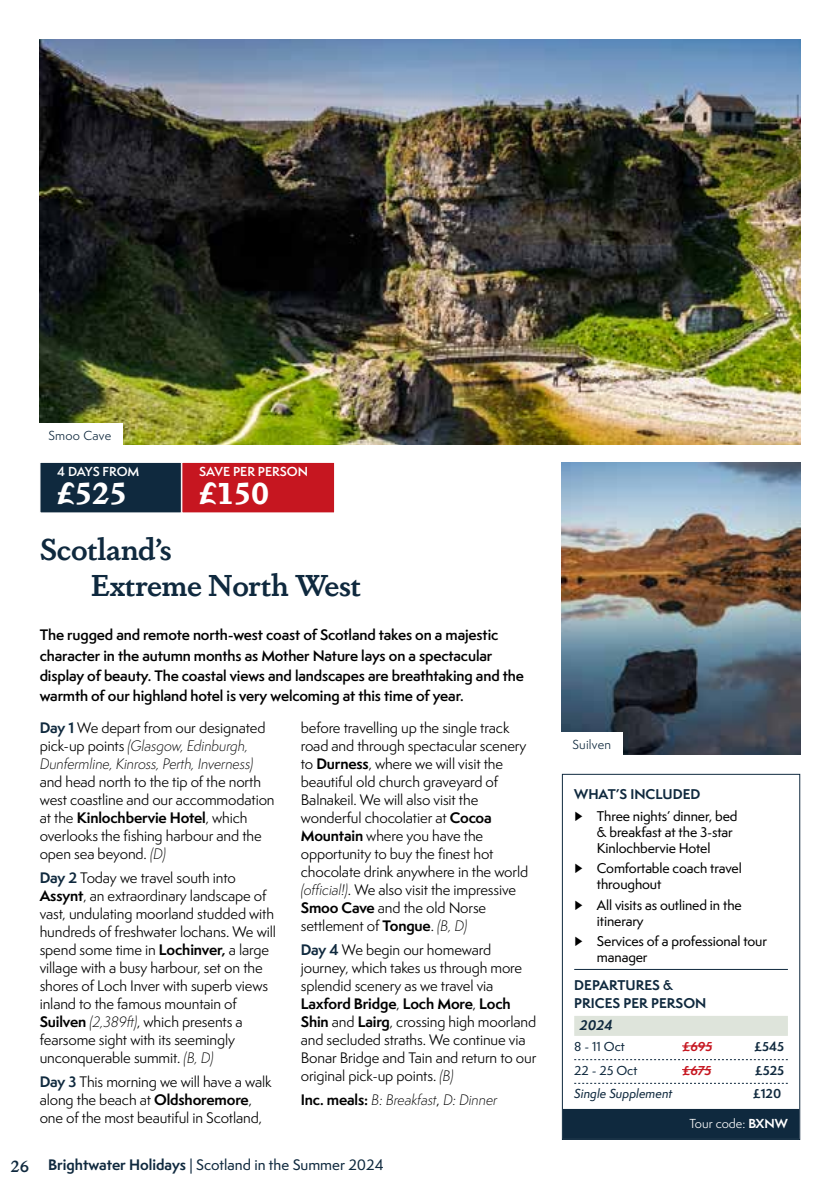
<style>
.page{position:relative;width:840px;height:1191px;background:#fff}
.page>*{position:absolute;margin:0;border:0;box-sizing:border-box;transform-origin:0 0}
.t1{font:600 30px/36px "Dapifer";letter-spacing:-.01em;color:#0f293e}
.t2{font:700 30px "Dapifer";color:#fff}
.t3{font:14px/18px "Semplicita Pro";letter-spacing:-.01em;color:#000}
.t4{font:600 14px/20px "Semplicita Pro";letter-spacing:-.01em;color:#000}
.t5{font:italic 300 14px/18px "Semplicita Pro";letter-spacing:-.01em;color:#000}
.t6{font:500 14px "Semplicita Pro";color:#0f293e}
.t7{font:500 13px/16px "Semplicita Pro";letter-spacing:-.01em;color:#000}
.t8{font:700 13px/18px "Semplicita Pro";color:#0f293e}
.t9{font:italic 700 13px "Semplicita Pro";color:#0f293e}
.t10{font:600 12px "Semplicita Pro";color:#fff}
.t11{font:12px "Semplicita Pro Med It";color:#0f293e}
.t12{font:12px "Semplicita Pro";letter-spacing:.02em;color:#0f293e}
.t13{font:500 12px "Semplicita Pro";color:#0f293e}
.t14{font:12px "Semplicita Pro";color:#fff}
.t15{font:700 12px "Semplicita Pro";color:#0f293e}
.t16{font:700 12px "Semplicita Pro";color:#c61620}
.s1{font-weight:700;font-style:normal;color:#0f293e}
.s2{font-weight:400;font-style:normal}
.s3{font-weight:700}
.s4{font-weight:300;font-style:italic}
.s5{font-weight:700;color:#0f293e}
.s6{font-weight:700;font-style:normal}
.s7{font-family:"Dapifer";font-weight:600;font-size:16px}
.s8{font-weight:400}
</style>
<div class="page">
<img style="left:561px;top:462px;width:238px;height:293px">
<img style="left:40px;top:40px;width:759px;height:404px">
<div style="left:37px;top:424px;width:86px;height:22px;background:#fff"></div>
<div style="left:560px;top:733px;width:62px;height:22px;background:#fff"></div>
<hr style="left:574px;top:969px;width:213px;height:1px;background:#0f293e">
<div style="left:574px;top:1016px;width:213px;height:20px;background:#dee4db"></div>
<svg style="left:574px;top:1059px;width:213px;height:1px"></svg>
<svg style="left:574px;top:1083px;width:213px;height:1px"></svg>
<div style="left:562px;top:1109px;width:236px;height:30px;background:#0f293e"></div>
<hr style="left:681px;top:1045px;width:30px;height:1px;background:#c61620">
<svg style="left:682px;top:1069px;width:28px;height:1px"></svg>
<div style="left:561px;top:774px;width:238px;height:366px;border:1px solid #0f293e"></div>
<svg style="left:40px;top:462px;width:295px;height:51px;background:#732736"></svg>
<p class="t12" style="left:48px;top:427px;width:64px">Smoo Cave</p>
<p class="t10" style="left:57px;top:463px;width:84px">4 DAYS FROM</p>
<h1 class="t2" style="left:57px;top:471px;width:71px">£525</h1>
<p class="t10" style="left:199px;top:463px;width:110px">SAVE PER PERSON</p>
<h1 class="t2" style="left:199px;top:471px;width:71px">£150</h1>
<h1 class="t1" style="left:91px;top:530px;width:271px;text-indent:-51px">Scotland’s<br>Extreme North West</h1>
<p class="t4" style="left:40px;top:625px;width:485px">The rugged and remote north-west coast of Scotland takes on a majestic character in the autumn months as Mother Nature lays on a spectacular display of beauty. The coastal views and landscapes are breathtaking and the warmth of our highland hotel is very welcoming at this time of year.</p>
<p class="t5" style="left:40px;top:719px;width:227px"><span class="s1">Day 1</span> <span class="s2">We depart from our designated pick-up points</span> (Glasgow, Edinburgh,<br>Dunfermline, Kinross, Perth, Inverness)</p>
<p class="t3" style="left:40px;top:773px;width:236px">and head north to the tip of the north west coastline and our accommodation at the <span class="s3">Kinlochbervie Hotel</span>, which overlooks the fishing harbour and the open sea beyond. <span class="s4">(D)</span></p>
<p class="t3" style="left:40px;top:868px;width:237px"><span class="s5">Day 2</span> Today we travel south into <span class="s3">Assynt</span>, an extraordinary landscape of vast, undulating moorland studded with hundreds of freshwater lochans. We will spend some time in <span class="s3">Lochinver,</span> a large village with a busy harbour, set on the shores of Loch Inver with superb views inland to the famous mountain of <span class="s3">Suilven</span> <span class="s4">(2,389ft)</span>, which presents a fearsome sight with its seemingly unconquerable summit. <span class="s4">(B, D)</span></p>
<p class="t3" style="left:40px;top:1072px;width:233px"><span class="s5">Day 3</span> This morning we will have a walk along the beach at <span class="s3">Oldshoremore</span>, one of the most beautiful in Scotland,</p>
<p class="t3" style="left:300px;top:719px;width:229px">before travelling up the single track road and through spectacular scenery to <span class="s3">Durness</span>, where we will visit the beautiful old church graveyard of Balnakeil. We will also visit the wonderful chocolatier at <span class="s3">Cocoa Mountain</span> where you have the opportunity to buy the finest hot chocolate drink anywhere in the world <span class="s4">(official!)</span>. We also visit the impressive <span class="s3">Smoo Cave</span> and the old Norse settlement of <span class="s3">Tongue</span>. <span class="s4">(B, D)</span></p>
<p class="t3" style="left:300px;top:940px;width:237px"><span class="s5">Day 4</span> We begin our homeward journey, which takes us through more splendid scenery as we travel via <span class="s3">Laxford Bridge</span>, <span class="s3">Loch More</span>, <span class="s3">Loch Shin</span> and <span class="s3">Lairg</span>, crossing high moorland and secluded straths. We continue via Bonar Bridge and Tain and return to our original pick-up points. <span class="s4">(B)</span></p>
<p class="t5" style="left:300px;top:1090px;width:198px"><span class="s6">Inc. meals:</span> B: Breakfast<span class="s2">,</span> D: Dinner</p>
<p class="t6" style="left:11px;top:1155px;width:374px"><span class="s7">26</span> <span class="s3">Brightwater Holidays</span> | Scotland in the Summer 2024</p>
<p class="t12" style="left:572px;top:736px;width:40px">Suilven</p>
<p class="t7" style="left:574px;top:782px;width:165px;line-height:22.2px"><span class="s5">WHAT’S INCLUDED<br></span><span class="s8">►</span> Three nights’ dinner, bed</p>
<p class="t7" style="left:596px;top:824px;width:137px">&amp; breakfast at the 3-star<br>Kinlochbervie Hotel</p>
<p class="t7" style="left:596px;top:860px;width:146px;text-indent:-23px"><span class="s8">►</span> Comfortable coach travel throughout</p>
<p class="t7" style="left:596px;top:896px;width:146px;text-indent:-23px"><span class="s8">►</span> All visits as outlined in the itinerary</p>
<p class="t7" style="left:596px;top:933px;width:171px;text-indent:-23px"><span class="s8">►</span> Services of a professional tour manager</p>
<p class="t8" style="left:574px;top:975px;width:134px">DEPARTURES &amp;<br>PRICES PER PERSON</p>
<p class="t9" style="left:579px;top:1015px;width:34px">2024</p>
<p class="t13" style="left:574px;top:1038px;width:52px">8 - 11 Oct</p>
<p class="t16" style="left:681px;top:1037px;width:33px">£695</p>
<p class="t15" style="left:753px;top:1037px;width:31px">£545</p>
<p class="t13" style="left:574px;top:1061px;width:65px">22 - 25 Oct</p>
<p class="t16" style="left:681px;top:1061px;width:32px">£675</p>
<p class="t15" style="left:754px;top:1061px;width:31px">£525</p>
<p class="t11" style="left:574px;top:1085px;width:100px">Single Supplement</p>
<p class="t15" style="left:752px;top:1084px;width:30px">£120</p>
<p class="t14" style="left:689px;top:1114px;width:100px">Tour code: <span class="s3">BXNW</span></p>
</div>
